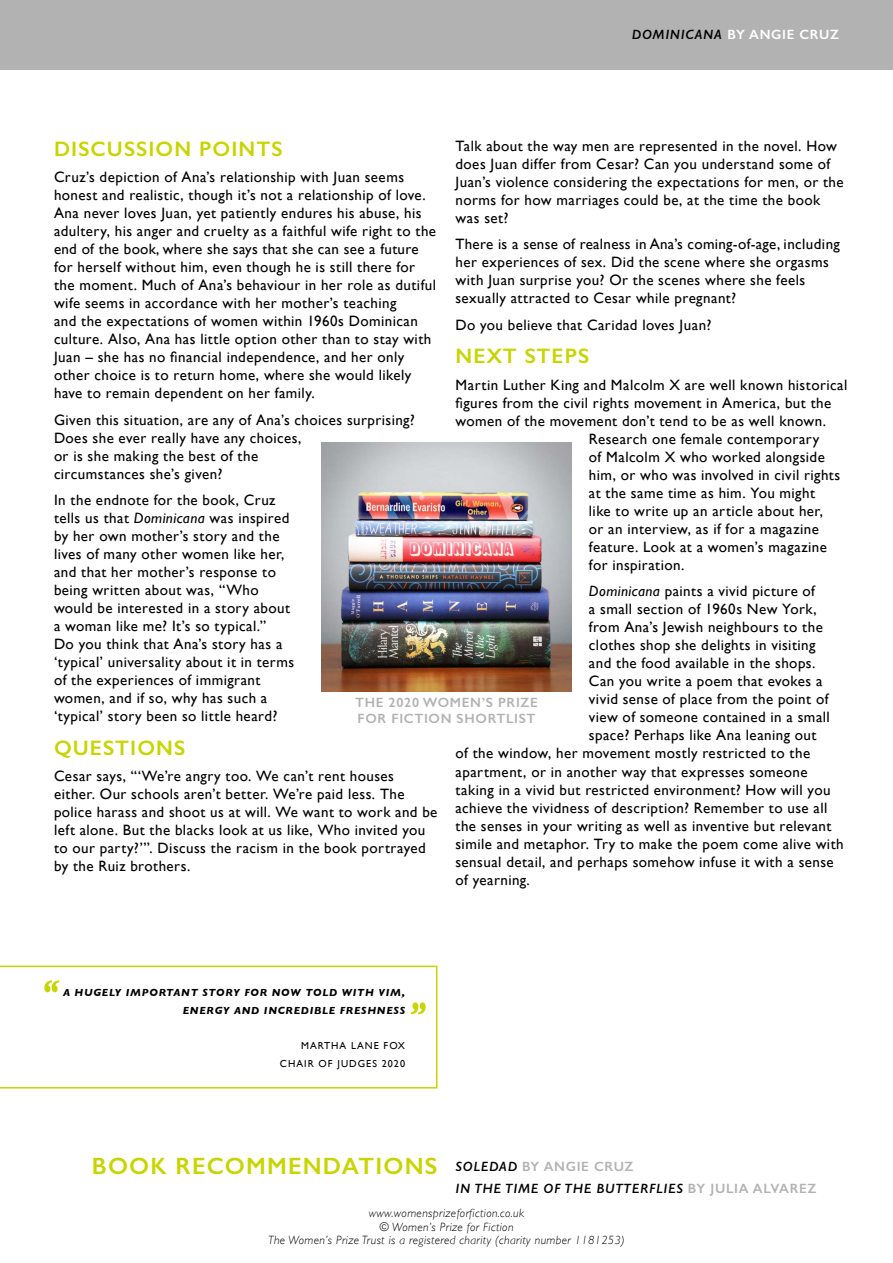
<style>
.page{position:relative;width:893px;height:1263px;background:#fff}
.page>*{position:absolute;margin:0;border:0;box-sizing:border-box;transform-origin:0 0}
.t1{font:600 23.7px "Gill Sans";letter-spacing:.05em;color:#c8d400}
.t2{font:600 21px "Gill Sans";letter-spacing:.05em;color:#c8d400}
.t3{font:15px/18px "Gill Sans";letter-spacing:.03em;color:#000}
.t4{font:italic 600 13.5px "Gill Sans";letter-spacing:.05em;color:#000}
.t5{font:600 13.5px/16.2px "Gill Sans";letter-spacing:.05em;color:#b3b2b2}
.t6{font:600 13.5px "Gill Sans";letter-spacing:.05em;color:#fff}
.t7{font:italic 300 12px/13.5px "Gill Sans";letter-spacing:.03em;color:#000;text-align:center}
.t8{font:italic 700 10.5px/18.1px "Gill Sans";letter-spacing:.07em;color:#000;text-align:right}
.t9{font:10.05px/18.1px "Gill Sans";letter-spacing:.1em;color:#000;text-align:right}
.s1{font-style:italic;color:#000}
.s2{font-style:italic}
.s3{font-style:italic;font-size:13.5px;color:#000}
.s4{font-size:13.5px;color:#b3b2b2}
.s5{font-style:normal;color:#b3b2b2}
</style>
<div class="page">
<div style="left:0;top:0;width:893px;height:69px;background:#b3b2b2"></div>
<img style="left:321px;top:443px;width:251px;height:248px">
<svg style="left:0;top:965px;width:437px;height:123px"></svg>
<svg style="left:44px;top:980px;width:15px;height:12px"></svg>
<svg style="left:411px;top:1002px;width:15px;height:12px"></svg>
<p class="t6" style="left:632px;top:26px;width:209px"><span class="s1">DOMINICANA</span> BY ANGIE CRUZ</p>
<p class="t3" style="left:455px;top:136px;width:390px">Talk about the way men are represented in the novel. How does Juan differ from Cesar? Can you understand some of Juan’s violence considering the expectations for men, or the norms for how marriages could be, at the time the book was set?</p>
<p class="t3" style="left:455px;top:235px;width:386px">There is a sense of realness in Ana’s coming-of-age, including her experiences of sex. Did the scene where she orgasms with Juan surprise you? Or the scenes where she feels sexually attracted to Cesar while pregnant?</p>
<p class="t3" style="left:455px;top:315px;width:257px">Do you believe that Caridad loves Juan?</p>
<h2 class="t2" style="left:455px;top:344px;width:135px">NEXT STEPS</h2>
<p class="t3" style="left:455px;top:376px;width:393px">Martin Luther King and Malcolm X are well known historical</p>
<p class="t3" style="left:455px;top:394px;width:377px">figures from the civil rights movement in America, but the</p>
<p class="t3" style="left:455px;top:412px;width:372px">women of the movement don’t tend to be as well known.</p>
<p class="t3" style="left:589px;top:430px;width:232px">Research one female contemporary</p>
<p class="t3" style="left:589px;top:448px;width:237px">of Malcolm X who worked alongside</p>
<p class="t3" style="left:589px;top:466px;width:253px">him, or who was involved in civil rights</p>
<p class="t3" style="left:589px;top:484px;width:228px">at the same time as him. You might</p>
<p class="t3" style="left:589px;top:502px;width:236px">like to write up an article about her,</p>
<p class="t3" style="left:589px;top:520px;width:231px">or an interview, as if for a magazine</p>
<p class="t3" style="left:589px;top:538px;width:239px">feature. Look at a women’s magazine</p>
<p class="t3" style="left:589px;top:556px;width:97px">for inspiration.</p>
<p class="t3" style="left:589px;top:582px;width:228px"><span class="s2">Dominicana</span> paints a vivid picture of</p>
<p class="t3" style="left:589px;top:600px;width:229px">a small section of 1960s New York,</p>
<p class="t3" style="left:589px;top:618px;width:235px">from Ana’s Jewish neighbours to the</p>
<p class="t3" style="left:589px;top:636px;width:228px">clothes shop she delights in visiting</p>
<p class="t3" style="left:589px;top:654px;width:228px">and the food available in the shops.</p>
<p class="t3" style="left:589px;top:672px;width:235px">Can you write a poem that evokes a</p>
<p class="t3" style="left:589px;top:690px;width:241px">vivid sense of place from the point of</p>
<p class="t3" style="left:589px;top:708px;width:242px">view of someone contained in a small</p>
<p class="t3" style="left:589px;top:726px;width:229px">space? Perhaps like Ana leaning out</p>
<p class="t3" style="left:455px;top:744px;width:356px">of the window, her movement mostly restricted to the</p>
<p class="t3" style="left:455px;top:762px;width:354px">apartment, or in another way that expresses someone</p>
<p class="t3" style="left:455px;top:780px;width:376px">taking in a vivid but restricted environment? How will you</p>
<p class="t3" style="left:455px;top:798px;width:373px">achieve the vividness of description? Remember to use all</p>
<p class="t3" style="left:455px;top:816px;width:377px">the senses in your writing as well as inventive but relevant</p>
<p class="t3" style="left:455px;top:834px;width:390px">simile and metaphor. Try to make the poem come alive with</p>
<p class="t3" style="left:455px;top:852px;width:380px">sensual detail, and perhaps somehow infuse it with a sense</p>
<p class="t3" style="left:455px;top:870px;width:76px">of yearning.</p>
<h2 class="t2" style="left:54px;top:136px;width:230px">DISCUSSION POINTS</h2>
<p class="t3" style="left:54px;top:168px;width:384px">Cruz’s depiction of Ana’s relationship with Juan seems honest and realistic, though it’s not a relationship of love.<br>Ana never loves Juan, yet patiently endures his abuse, his adultery, his anger and cruelty as a faithful wife right to the end of the book, where she says that she can see a future for herself without him, even though he is still there for the moment. Much of Ana’s behaviour in her role as dutiful wife seems in accordance with her mother’s teaching<br>and the expectations of women within 1960s Dominican culture. Also, Ana has little option other than to stay with Juan – she has no financial independence, and her only other choice is to return home, where she would likely have to remain dependent on her family.</p>
<p class="t3" style="left:54px;top:410px;width:362px">Given this situation, are any of Ana’s choices surprising?<br>Does she ever really have any choices,<br>or is she making the best of the<br>circumstances she’s given?</p>
<p class="t3" style="left:54px;top:491px;width:242px">In the endnote for the book, Cruz tells us that <span class="s2">Dominicana</span> was inspired by her own mother’s story and the lives of many other women like her, and that her mother’s response to being written about was, “Who would be interested in a story about a woman like me? It’s so typical.”<br>Do you think that Ana’s story has a ‘typical’ universality about it in terms of the experiences of immigrant women, and if so, why has such a ‘typical’ story been so little heard?</p>
<h2 class="t2" style="left:54px;top:735px;width:133px">QUESTIONS</h2>
<p class="t3" style="left:54px;top:767px;width:385px">Cesar says, “‘We’re angry too. We can’t rent houses either. Our schools aren’t better. We’re paid less. The police harass and shoot us at will. We want to work and be left alone. But the blacks look at us like, Who invited you to our party?’”. Discuss the racism in the book portrayed by the Ruiz brothers.</p>
<p class="t5" style="left:355px;top:694px;width:184px">THE 2020 WOMEN’S PRIZE<br>FOR FICTION SHORTLIST</p>
<p class="t8" style="left:63px;top:983px;width:344px">A HUGELY IMPORTANT STORY FOR NOW TOLD WITH VIM,<br>ENERGY AND INCREDIBLE FRESHNESS</p>
<p class="t9" style="left:280px;top:1037px;width:127px">MARTHA LANE FOX<br>CHAIR OF JUDGES 2020</p>
<h1 class="t1" style="left:92px;top:1152px;width:543px">BOOK RECOMMENDATIONS <span class="s3">SOLEDAD</span> <span class="s4">BY ANGIE CRUZ</span></h1>
<p class="t4" style="left:455px;top:1180px;width:362px">IN THE TIME OF THE BUTTERFLIES <span class="s5">BY JULIA ALVAREZ</span></p>
<p class="t7" style="left:268px;top:1206px;width:358px">www.womensprizeforfiction.co.uk<br>© Women’s Prize for Fiction<br>The Women’s Prize Trust is a registered charity (charity number 1181253)</p>
</div>
